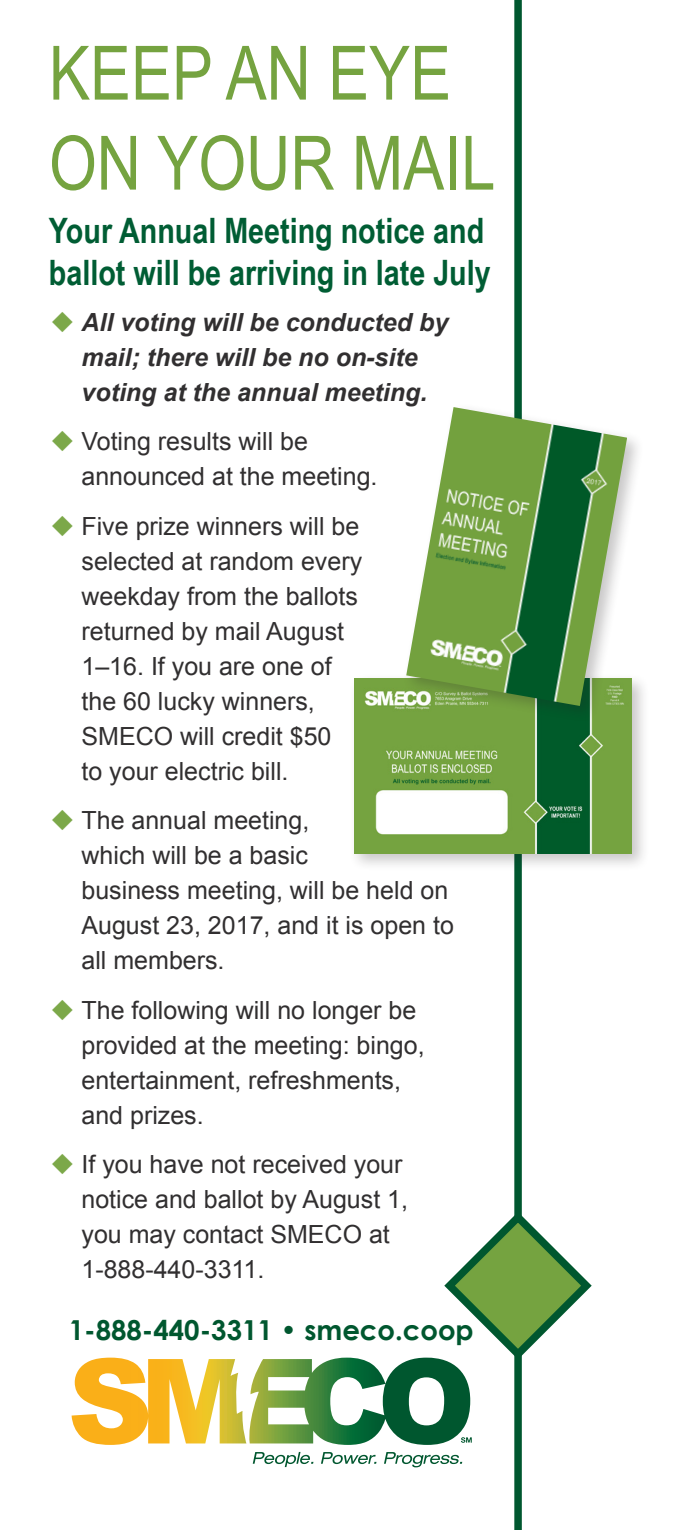
<style>
.page{position:relative;width:675px;height:1530px;background:#fff}
.page>*{position:absolute;margin:0;border:0;box-sizing:border-box;transform-origin:0 0}
.Headline{font:75px/90px "Arial Narrow";color:#75a340}
.t1{font:700 35px/42px "Arial Narrow";color:#005d34}
.t2{font:700 27.5px "Century Gothic";color:#00572f}
.t3{font:25px/35px "Arial";color:#312f30}
.t4{font:italic 700 25px/35px "Arial";color:#312f30}
</style>
<div class="page">
<div style="left:514px;top:0;width:8px;height:1530px;background:#00572f"></div>
<svg style="left:253px;top:1452px;width:209px;height:15px"></svg>
<svg style="left:72px;top:1207px;width:520px;height:238px"></svg>
<div style="left:349px;top:673px;width:302px;height:199px;background:#231f20;opacity:.25"></div>
<img style="left:354px;top:678px;width:278px;height:175px">
<div style="left:402px;top:402px;width:243px;height:321px;background:#231f20;opacity:.25"></div>
<img style="left:406px;top:407px;width:221px;height:299px">
<p class="Headline" style="left:49px;top:25px;width:448px">KEEP AN EYE<br>ON YOUR MAIL</p>
<p class="t1" style="left:49px;top:208px;width:443px">Your Annual Meeting notice and ballot will be arriving in late July</p>
<p class="t4" style="left:81px;top:306px;width:368px">All voting will be conducted by mail; there will be no on-site voting at the annual meeting.</p>
<p class="t3" style="left:81px;top:424px;width:298px">Voting results will be announced at the meeting.</p>
<p class="t3" style="left:81px;top:509px;width:282px">Five prize winners will be selected at random every weekday from the ballots returned by mail August<br>1–16. If you are one of the 60 lucky winners,<br>SMECO will credit $50<br>to your electric bill.</p>
<p class="t3" style="left:81px;top:803px;width:374px">The annual meeting,<br>which will be a basic<br>business meeting, will be held on<br>August 23, 2017, and it is open to all members.</p>
<p class="t3" style="left:81px;top:993px;width:345px">The following will no longer be provided at the meeting: bingo, entertainment, refreshments, and prizes.</p>
<p class="t3" style="left:81px;top:1147px;width:328px">If you have not received your notice and ballot by August 1, you may contact SMECO at<br>1-888-440-3311.</p>
<p class="t2" style="left:69px;top:1309px;width:406px">1-888-440-3311 • smeco.coop</p>
</div>
